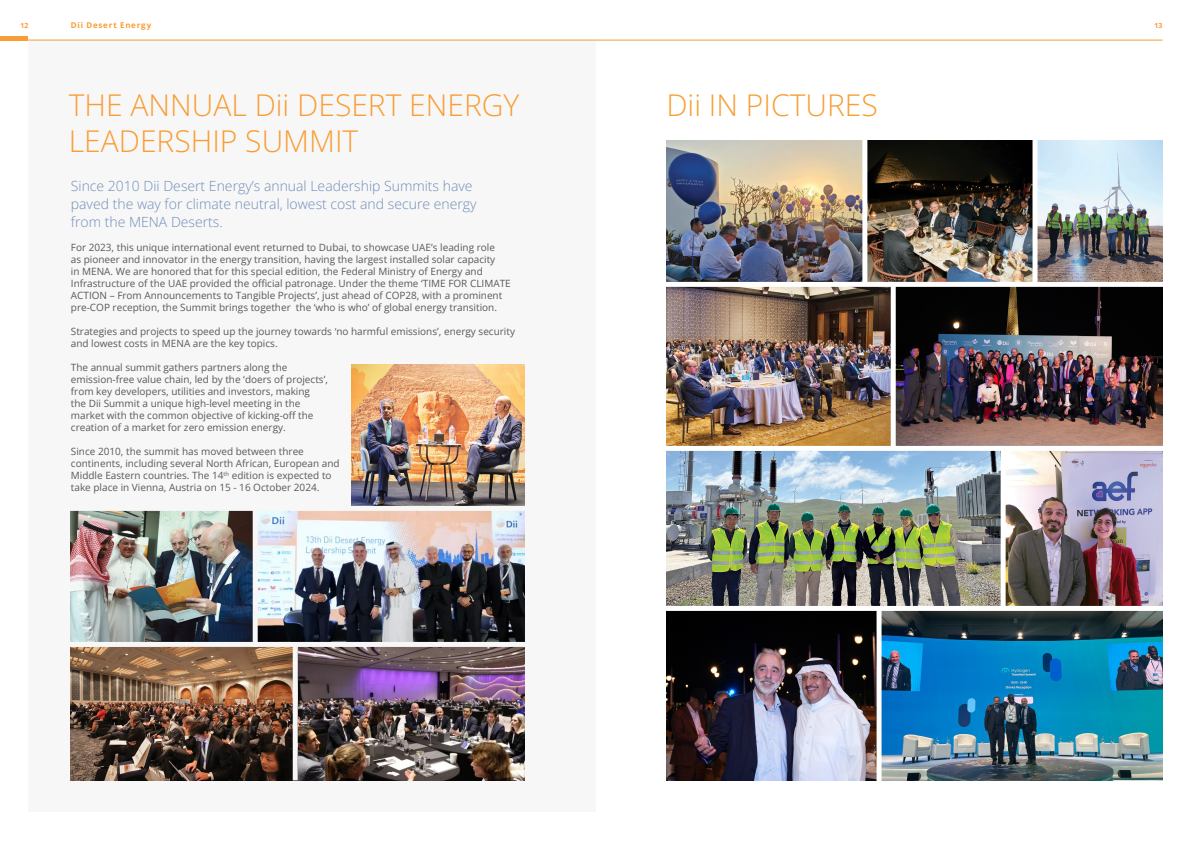
<style>
.page{position:relative;width:1191px;height:842px;background:#fff}
.page>*{position:absolute;margin:0;border:0;box-sizing:border-box;transform-origin:0 0}
.t1{font:300 30px/36px "Open Sans";color:#f99d34}
.t2{font:300 14px/18px "Open Sans";color:#6f8db9}
.t3{font:10px/12px "Open Sans";color:#58595b}
.t4{font:700 8px "Open Sans";color:#f99d34}
.t5{font:700 7px "Open Sans";color:#f99d34}
</style>
<div class="page">
<div style="left:28px;top:40px;width:567px;height:772px;background:#f7f7f7"></div>
<img style="left:666px;top:140px;width:496px;height:640px">
<img style="left:351px;top:364px;width:173px;height:142px">
<img style="left:71px;top:511px;width:453px;height:131px">
<img style="left:298px;top:647px;width:226px;height:133px">
<img style="left:71px;top:647px;width:222px;height:133px">
<div style="left:253px;top:508px;width:5px;height:139px;background:#f7f7f7"></div>
<div style="left:664px;top:606px;width:502px;height:5px;background:#fff"></div>
<div style="left:664px;top:446px;width:502px;height:5px;background:#fff"></div>
<div style="left:664px;top:282px;width:502px;height:5px;background:#fff"></div>
<div style="left:1032px;top:136px;width:5px;height:148px;background:#fff"></div>
<div style="left:862px;top:136px;width:5px;height:148px;background:#fff"></div>
<div style="left:890px;top:284px;width:5px;height:164px;background:#fff"></div>
<div style="left:1000px;top:448px;width:5px;height:160px;background:#fff"></div>
<div style="left:876px;top:608px;width:5px;height:176px;background:#fff"></div>
<hr style="left:0;top:36px;width:28px;height:4px;background:#f99d34">
<hr style="left:28px;top:40px;width:1134px;height:1px;background:#f99d34">
<p class="t5" style="left:20px;top:21px;width:10px">12</p>
<p class="t4" style="left:71px;top:20px;width:82px">Dii Desert Energy</p>
<p class="t5" style="left:1154px;top:21px;width:10px">13</p>
<h1 class="t1" style="left:69px;top:87px;width:452px">THE ANNUAL Dii DESERT ENERGY<br>LEADERSHIP SUMMIT</h1>
<h2 class="t2" style="left:71px;top:177px;width:407px">Since 2010 Dii Desert Energy’s annual Leadership Summits have paved the way for climate neutral, lowest cost and secure energy from the MENA Deserts.</h2>
<p class="t3" style="left:71px;top:241px;width:441px">For 2023, this unique international event returned to Dubai, to showcase UAE’s leading role<br>as pioneer and innovator in the energy transition, having the largest installed solar capacity<br>in MENA. We are honored that for this special edition, the Federal Ministry of Energy and Infrastructure of the UAE provided the official patronage. Under the theme ‘TIME FOR CLIMATE ACTION – From Announcements to Tangible Projects’, just ahead of COP28, with a prominent pre-COP reception, the Summit brings together the ‘who is who’ of global energy transition.</p>
<p class="t3" style="left:71px;top:325px;width:446px">Strategies and projects to speed up the journey towards ‘no harmful emissions’, energy security and lowest costs in MENA are the key topics.</p>
<p class="t3" style="left:71px;top:361px;width:259px">The annual summit gathers partners along the emission-free value chain, led by the ‘doers of projects’, from key developers, utilities and investors, making<br>the Dii Summit a unique high-level meeting in the market with the common objective of kicking-off the creation of a market for zero emission energy.</p>
<p class="t3" style="left:71px;top:445px;width:270px">Since 2010, the summit has moved between three continents, including several North African, European and Middle Eastern countries. The 14<sup>th</sup> edition is expected to take place in Vienna, Austria on 15 - 16 October 2024.</p>
<h1 class="t1" style="left:666px;top:87px;width:213px">Dii IN PICTURES</h1>
</div>
